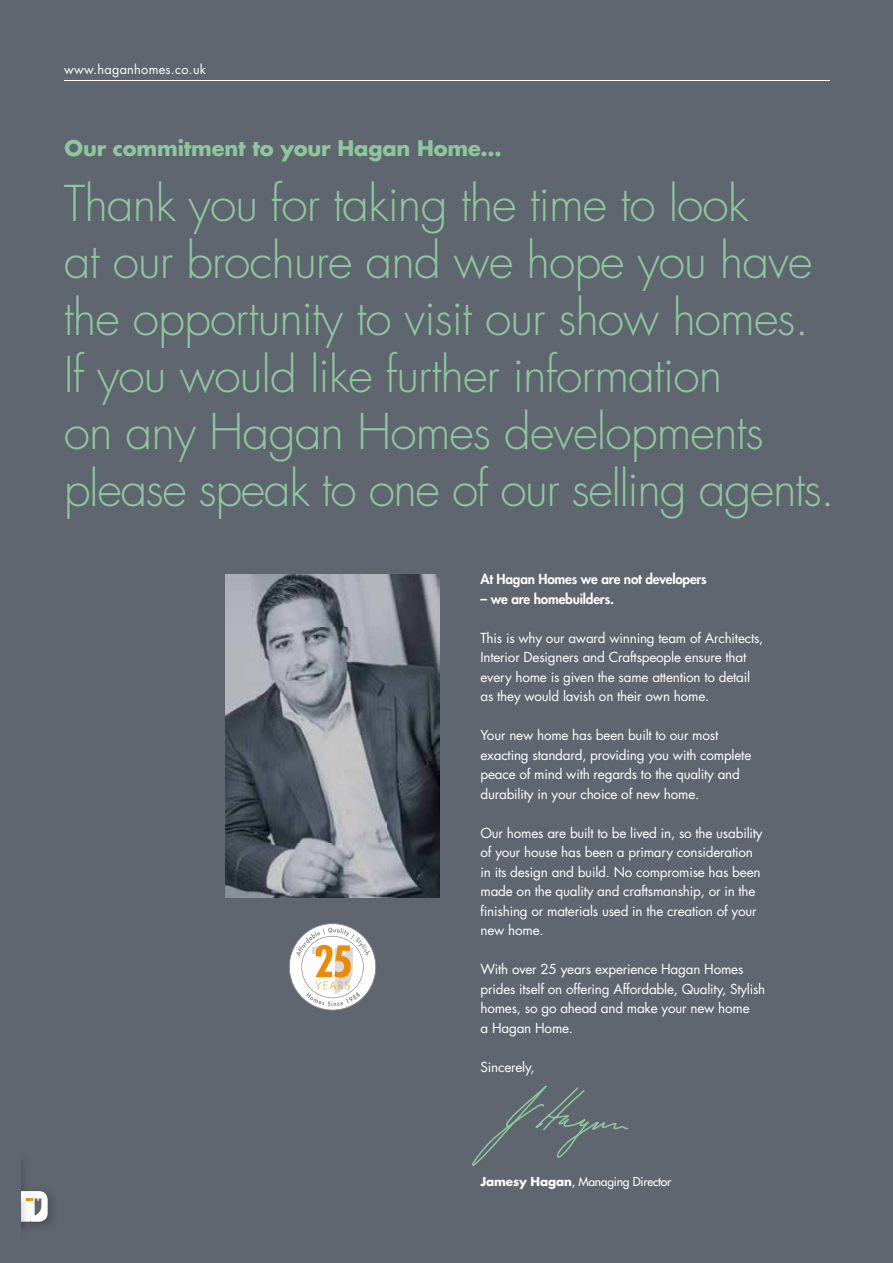
<style>
.page{position:relative;width:893px;height:1263px;background:#5f666f}
.page>*{position:absolute;margin:0;border:0;box-sizing:border-box;transform-origin:0 0}
.t1{font:300 48px/57px "Futura Std";letter-spacing:-.02em;color:#8dc89d}
.t2{font:700 21px "Futura Std";letter-spacing:-.01em;color:#8dc89d}
.t3{font:13.5px/19.5px "Futura Std";letter-spacing:-.015em;color:#fff}
.t4{font:800 13.5px "Futura Std";letter-spacing:-.015em;color:#fff}
.t5{font:12.75px "Futura Std";letter-spacing:.02em;color:#fff}
.t6{font:500 12px "Futura Std";letter-spacing:-.015em;color:#fff}
.s1{font-weight:700}
</style>
<div class="page">
<p class="t5" style="left:64px;top:61px;width:143px">www.haganhomes.co.uk</p>
<h2 class="t2" style="left:65px;top:135px;width:439px">Our commitment to your Hagan Home...</h2>
<h1 class="t1" style="left:64px;top:176px;width:773px">Thank you for taking the time to look<br>at our brochure and we hope you have the opportunity to visit our show homes.<br>If you would like further information<br>on any Hagan Homes developments please speak to one of our selling agents.</h1>
<p class="t4" style="left:480px;top:571px;width:228px">At Hagan Homes we are not developers</p>
<p class="t4" style="left:480px;top:590px;width:135px">– we are homebuilders.</p>
<p class="t3" style="left:480px;top:628px;width:284px">This is why our award winning team of Architects, Interior Designers and Craftspeople ensure that every home is given the same attention to detail as they would lavish on their own home.</p>
<p class="t3" style="left:480px;top:726px;width:272px">Your new home has been built to our most exacting standard, providing you with complete peace of mind with regards to the quality and durability in your choice of new home.</p>
<p class="t3" style="left:480px;top:823px;width:284px">Our homes are built to be lived in, so the usability of your house has been a primary consideration in its design and build. No compromise has been made on the quality and craftsmanship, or in the finishing or materials used in the creation of your new home.</p>
<p class="t3" style="left:480px;top:959px;width:286px">With over 25 years experience Hagan Homes prides itself on offering Affordable, Quality, Stylish homes, so go ahead and make your new home<br>a Hagan Home.</p>
<p class="t3" style="left:480px;top:1057px;width:56px">Sincerely,</p>
<p class="t6" style="left:480px;top:1174px;width:192px"><span class="s1">Jamesy Hagan</span>, Managing Director</p>
</div>
